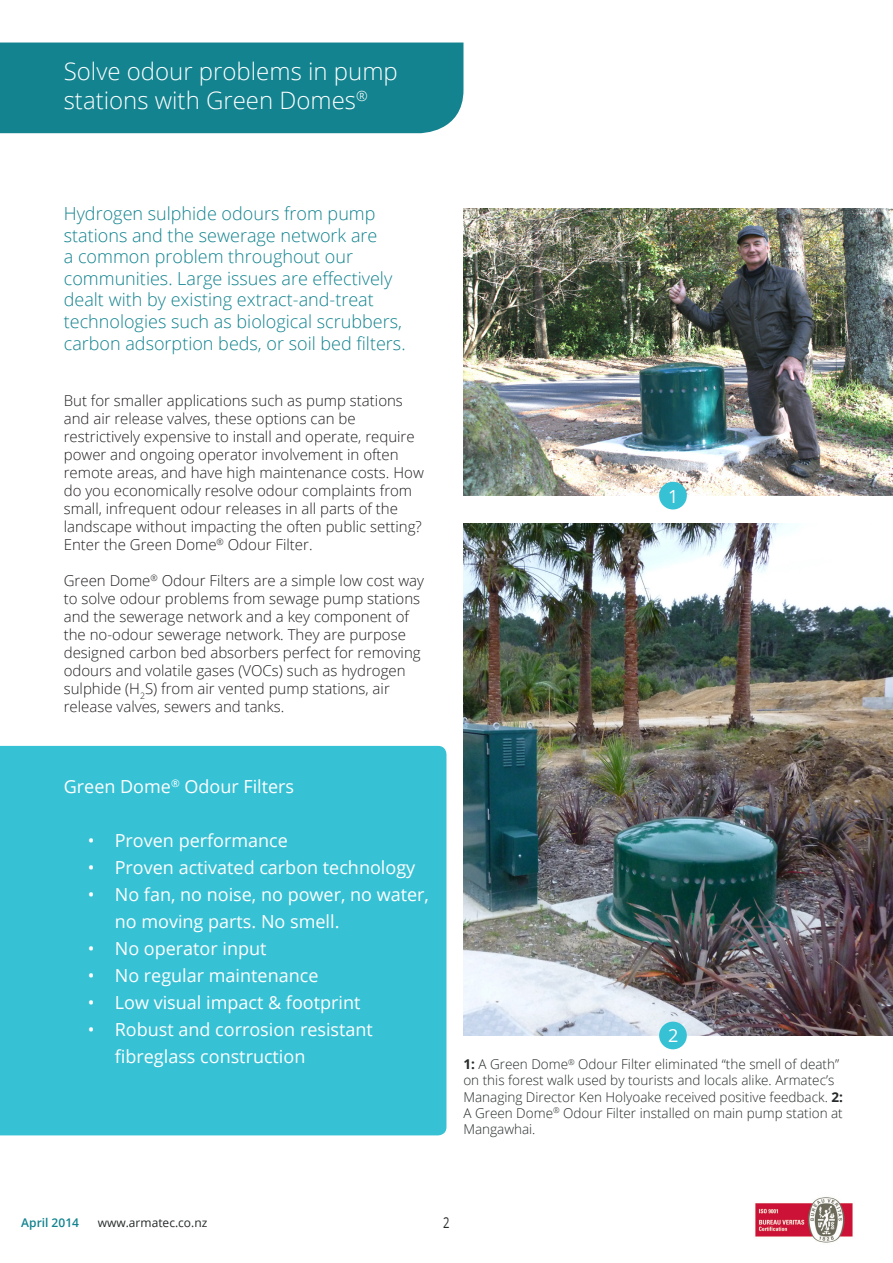
<style>
.page{position:relative;width:893px;height:1263px;background:#fff}
.page>*{position:absolute;margin:0;border:0;box-sizing:border-box;transform-origin:0 0}
.Page_Title{font:300 24px/28.8px "Open Sans";color:#fff}
.Body_Accent{font:300 18px/21.6px "Open Sans";color:#12838f}
.Callout_List{font:18px/27px "Open Sans";color:#fff}
.Callout{font:18px "Open Sans";color:#fff}
.Body{font:300 15px/18px "Open Sans";color:#231f20}
.t1{font:15px "Open Sans";color:#262a2b;scale:.75 1}
.Description_Text{font:300 13.5px/16.2px "Open Sans";color:#262a2b}
.t2{font:12px "Open Sans";color:#262a2b}
.t3{font:600 12px "Open Sans";color:#12838f}
.s1{font-weight:700}
</style>
<div class="page">
<div style="left:0;top:43px;width:463px;height:90px;background:#12838f"></div>
<div style="left:0;top:746px;width:446px;height:389px;background:#37c1d5"></div>
<img style="left:463px;top:208px;width:430px;height:288px">
<img style="left:463px;top:523px;width:430px;height:512px">
<div style="left:659px;top:482px;width:28px;height:27px;background:#37c1d5;border-radius:50%"></div>
<div style="left:659px;top:1021px;width:28px;height:28px;background:#37c1d5;border-radius:50%"></div>
<img style="left:755px;top:1197px;width:98px;height:46px">
<p class="Page_Title" style="left:64px;top:56px;width:336px">Solve odour problems in pump stations with Green Domes<sup>®</sup></p>
<p class="Body_Accent" style="left:64px;top:202px;width:343px">Hydrogen sulphide odours from pump stations and the sewerage network are<br>a common problem throughout our communities. Large issues are effectively dealt with by existing extract-and-treat technologies such as biological scrubbers, carbon adsorption beds, or soil bed filters.</p>
<p class="Body" style="left:64px;top:391px;width:362px">But for smaller applications such as pump stations and air release valves, these options can be restrictively expensive to install and operate, require power and ongoing operator involvement in often remote areas, and have high maintenance costs. How do you economically resolve odour complaints from small, infrequent odour releases in all parts of the landscape without impacting the often public setting?<br>Enter the Green Dome<sup>®</sup> Odour Filter.</p>
<p class="Body" style="left:64px;top:571px;width:362px">Green Dome<sup>®</sup> Odour Filters are a simple low cost way to solve odour problems from sewage pump stations and the sewerage network and a key component of the no-odour sewerage network. They are purpose designed carbon bed absorbers perfect for removing odours and volatile gases (VOCs) such as hydrogen sulphide (H<sub>2</sub>S) from air vented pump stations, air release valves, sewers and tanks.</p>
<p class="Callout" style="left:64px;top:774px;width:232px">Green Dome<sup>®</sup> Odour Filters</p>
<p class="Callout_List" style="left:88px;top:827px;width:202px">• Proven performance</p>
<p class="Callout_List" style="left:88px;top:854px;width:329px">• Proven activated carbon technology</p>
<p class="Callout_List" style="left:115px;top:881px;width:316px;text-indent:-27px">• No fan, no noise, no power, no water, no moving parts. No smell.</p>
<p class="Callout_List" style="left:88px;top:935px;width:180px">• No operator input</p>
<p class="Callout_List" style="left:88px;top:962px;width:232px">• No regular maintenance</p>
<p class="Callout_List" style="left:88px;top:989px;width:274px">• Low visual impact &amp; footprint</p>
<p class="Callout_List" style="left:115px;top:1016px;width:260px;text-indent:-27px">• Robust and corrosion resistant fibreglass construction</p>
<p class="Callout_List" style="left:668px;top:482px;width:12px">1</p>
<p class="Callout_List" style="left:668px;top:1022px;width:12px">2</p>
<p class="Description_Text" style="left:463px;top:1056px;width:381px"><span class="s1">1:</span> A Green Dome<sup>®</sup> Odour Filter eliminated “the smell of death” on this forest walk used by tourists and locals alike. Armatec’s Managing Director Ken Holyoake received positive feedback. <span class="s1">2:<br></span>A Green Dome<sup>®</sup> Odour Filter installed on main pump station at Mangawhai.</p>
<p class="t3" style="left:21px;top:1214px;width:59px">April 2014</p>
<p class="t2" style="left:98px;top:1214px;width:111px">www.armatec.co.nz</p>
<p class="t1" style="left:443px;top:1212px;width:10px">2</p>
</div>
